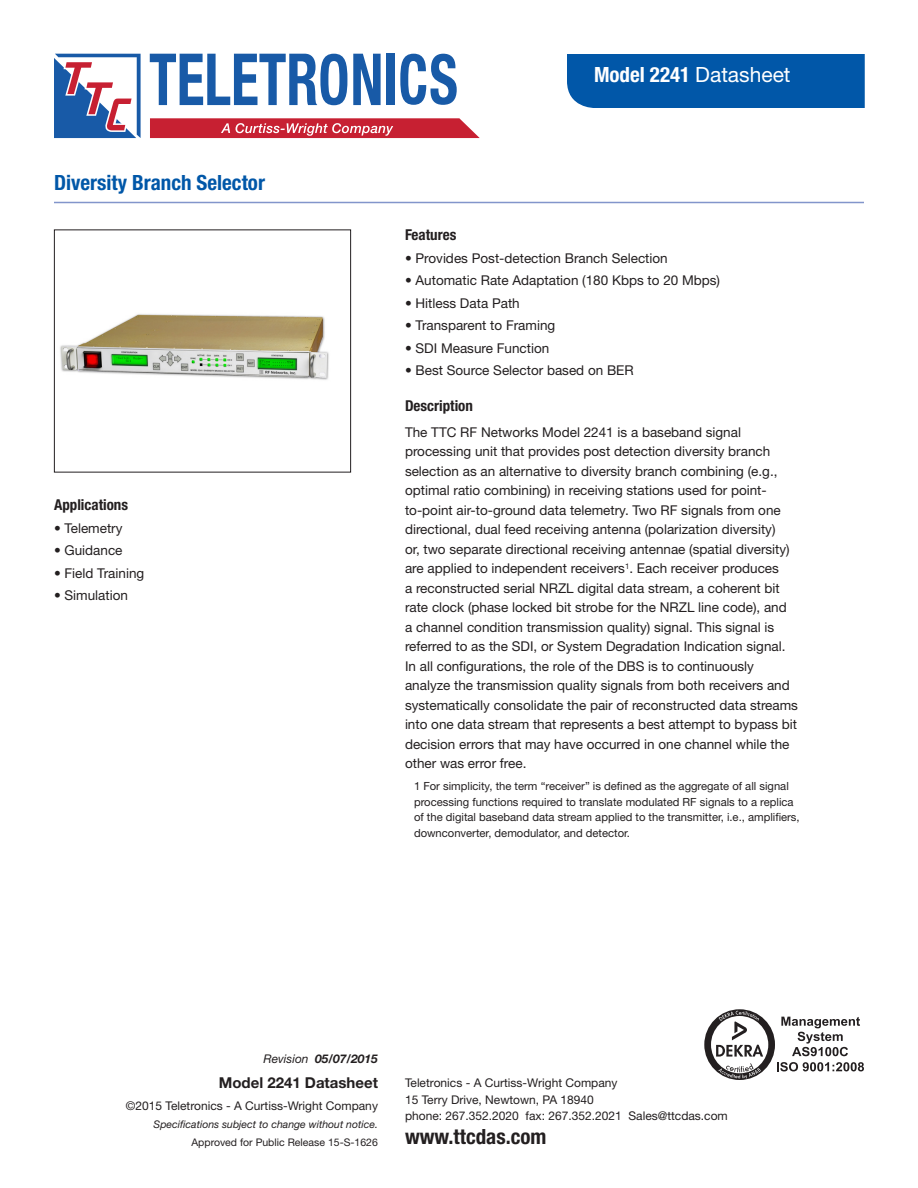
<style>
.page{position:relative;width:918px;height:1188px;background:#fff}
.page>*{position:absolute;margin:0;border:0;box-sizing:border-box;transform-origin:0 0}
.t1{font:700 condensed 21px "Helvetica Neue LT Std";color:#0157a8}
.t2{font:700 condensed 21px "Helvetica Neue LT Std";color:#fff}
.t3{font:700 condensed 21px "Helvetica Neue LT Std";color:#231f20}
.t4{font:700 condensed 15px "Helvetica Neue LT Std";color:#231f20}
.t5{font:700 15px "Helvetica Neue LT Std";color:#231f20}
.t6{font:13.5px/19.5px "Helvetica Neue LT Std";color:#231f20}
.t7{font:12px/16.5px "Helvetica Neue LT Std";color:#231f20}
.t8{font:italic 700 12px "Helvetica Neue LT Std";color:#231f20}
.t9{font:11.25px/15.8px "Helvetica Neue LT Std";color:#231f20}
.t10{font:italic 10.5px "Helvetica Neue LT Std";color:#231f20}
.t11{font:10.5px "Helvetica Neue LT Std";color:#231f20}
.s1{font-weight:400;font-stretch:normal}
.s2{font-weight:400}
</style>
<div class="page">
<div style="left:567px;top:54px;width:298px;height:54px;background:#0157a8"></div>
<hr style="left:54px;top:202px;width:810px;height:1px;background:#8295cb">
<img style="left:60px;top:314px;width:269px;height:66px">
<div style="left:54px;top:230px;width:297px;height:242px;border:1px solid #231f20"></div>
<svg style="left:704px;top:1009px;width:160px;height:71px"></svg>
<svg style="left:54px;top:54px;width:87px;height:84px"></svg>
<svg style="left:150px;top:54px;width:197px;height:51px"></svg>
<svg style="left:353px;top:54px;width:28px;height:51px"></svg>
<div style="left:387px;top:54px;width:8px;height:51px;background:#185aa7"></div>
<svg style="left:400px;top:54px;width:57px;height:51px"></svg>
<svg style="left:150px;top:118px;width:330px;height:20px;background:#ce3d4d"></svg>
<h1 class="t1" style="left:54px;top:170px;width:213px">Diversity Branch Selector</h1>
<p class="t4" style="left:54px;top:496px;width:76px">Applications</p>
<p class="t6" style="left:54px;top:518px;width:70px">• Telemetry</p>
<p class="t6" style="left:54px;top:540px;width:70px">• Guidance</p>
<p class="t6" style="left:54px;top:563px;width:92px">• Field Training</p>
<p class="t6" style="left:54px;top:585px;width:76px">• Simulation</p>
<h1 class="t2" style="left:594px;top:62px;width:198px">Model 2241 <span class="s1">Datasheet</span></h1>
<p class="t4" style="left:405px;top:226px;width:53px">Features</p>
<p class="t6" style="left:405px;top:248px;width:264px">• Provides Post-detection Branch Selection</p>
<p class="t6" style="left:405px;top:270px;width:317px">• Automatic Rate Adaptation (180 Kbps to 20 Mbps)</p>
<p class="t6" style="left:405px;top:293px;width:116px">• Hitless Data Path</p>
<p class="t6" style="left:405px;top:315px;width:152px">• Transparent to Framing</p>
<p class="t6" style="left:405px;top:338px;width:146px">• SDI Measure Function</p>
<p class="t6" style="left:405px;top:360px;width:230px">• Best Source Selector based on BER</p>
<p class="t4" style="left:405px;top:397px;width:69px">Description</p>
<p class="t6" style="left:405px;top:422px;width:395px">The TTC RF Networks Model 2241 is a baseband signal processing unit that provides post detection diversity branch selection as an alternative to diversity branch combining (e.g., optimal ratio combining) in receiving stations used for point&shy;to-point air-to-ground data telemetry. Two RF signals from one directional, dual feed receiving antenna (polarization diversity)<br>or, two separate directional receiving antennae (spatial diversity) are applied to independent receivers<sup>1</sup>. Each receiver produces<br>a reconstructed serial NRZL digital data stream, a coherent bit rate clock (phase locked bit strobe for the NRZL line code), and<br>a channel condition transmission quality) signal. This signal is referred to as the SDI, or System Degradation Indication signal.<br>In all configurations, the role of the DBS is to continuously analyze the transmission quality signals from both receivers and systematically consolidate the pair of reconstructed data streams into one data stream that represents a best attempt to bypass bit decision errors that may have occurred in one channel while the other was error free.</p>
<p class="t9" style="left:414px;top:778px;width:387px">1 For simplicity, the term “receiver” is defined as the aggregate of all signal processing functions required to translate modulated RF signals to a replica of the digital baseband data stream applied to the transmitter, i.e., amplifiers, downconverter, demodulator, and detector.</p>
<p class="t8" style="left:264px;top:1051px;width:116px"><span class="s2">Revision</span> 05/07/2015</p>
<p class="t5" style="left:219px;top:1073px;width:161px">Model 2241 Datasheet</p>
<p class="t7" style="left:126px;top:1098px;width:254px">©2015 Teletronics - A Curtiss-Wright Company</p>
<p class="t10" style="left:154px;top:1118px;width:226px">Specifications subject to change without notice.</p>
<p class="t11" style="left:191px;top:1136px;width:188px">Approved for Public Release 15-S-1626</p>
<p class="t7" style="left:405px;top:1074px;width:324px">Teletronics - A Curtiss-Wright Company<br>15 Terry Drive, Newtown, PA 18940<br>phone: 267.352.2020 fax: 267.352.2021 Sales@ttcdas.com</p>
<h1 class="t3" style="left:405px;top:1124px;width:143px">www.ttcdas.com</h1>
</div>
